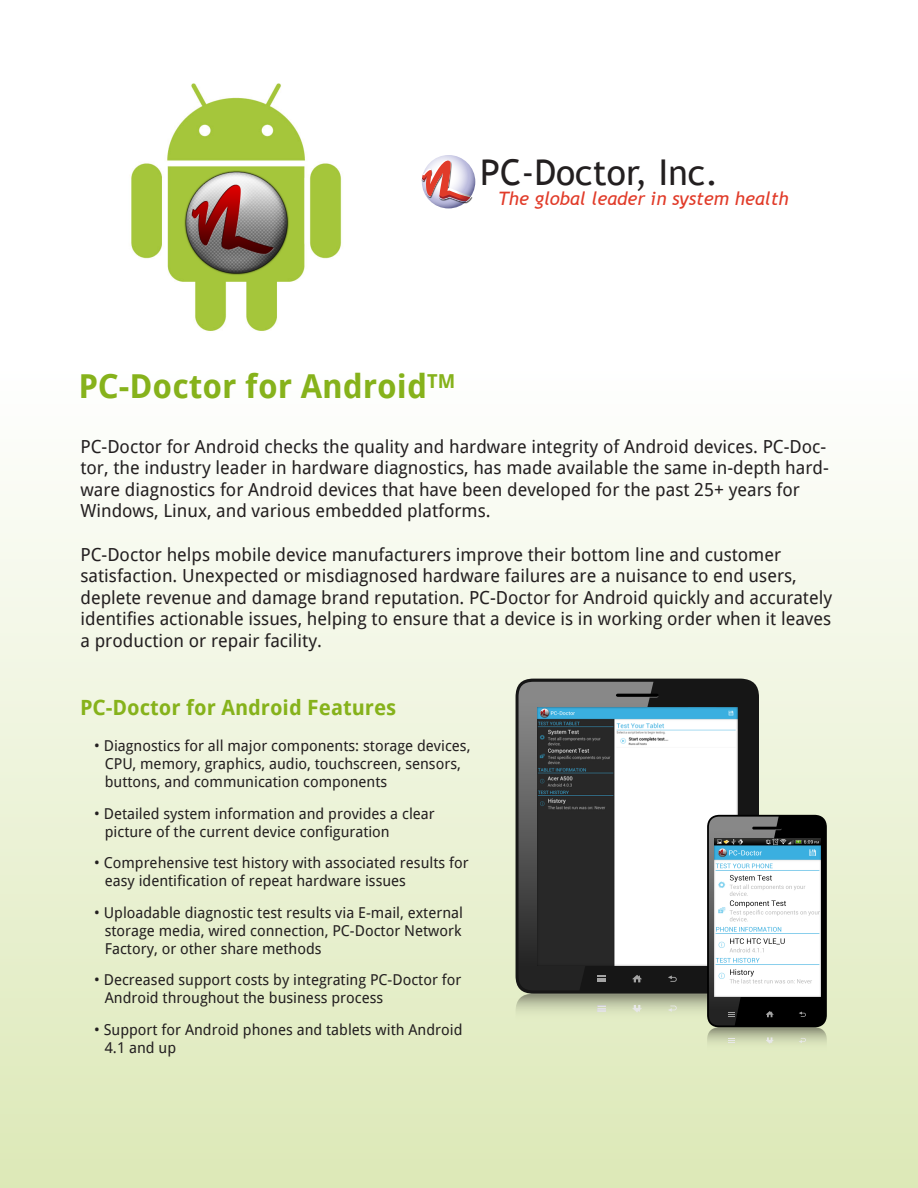
<style>
.page{position:relative;width:918px;height:1188px;background:#fff}
.page>*{position:absolute;margin:0;border:0;box-sizing:border-box;transform-origin:0 0}
.t1{font:35.55px "Trebuchet MS";color:#231f20}
.t2{font:700 33px "Droid Sans";color:#86b21b}
.t3{font:700 21px "Droid Sans";color:#86b21b}
.t4{font:italic 18.6px "Trebuchet MS";color:#e13b29}
.t5{font:18px/21.6px "Droid Sans";color:#231f20}
.t6{font:15px/18px "Droid Sans";color:#231f20}
</style>
<div class="page">
<div style="left:0;top:368px;width:918px;height:820px;background:linear-gradient(to bottom,#fefefe,#dce8b7)"></div>
<img style="left:131px;top:83px;width:211px;height:248px">
<svg style="left:422px;top:155px;width:53px;height:53px"></svg>
<img style="left:431px;top:167px;width:42px;height:36px">
<svg style="left:422px;top:160px;width:49px;height:42px"></svg>
<svg style="left:516px;top:682px;width:311px;height:372px"></svg>
<img style="left:714px;top:839px;width:106px;height:158px">
<h1 class="t1" style="left:480px;top:151px;width:240px">PC-Doctor, Inc.</h1>
<p class="t4" style="left:498px;top:187px;width:292px">The global leader in system health</p>
<h2 class="t2" style="left:79px;top:363px;width:378px">PC-Doctor for Android<sup>TM</sup></h2>
<p class="t5" style="left:80px;top:435px;width:750px">PC-Doctor for Android checks the quality and hardware integrity of Android devices. PC-Doc&shy;tor, the industry leader in hardware diagnostics, has made available the same in-depth hard&shy;ware diagnostics for Android devices that have been developed for the past 25+ years for Windows, Linux, and various embedded platforms.</p>
<p class="t5" style="left:80px;top:543px;width:753px">PC-Doctor helps mobile device manufacturers improve their bottom line and customer satisfaction. Unexpected or misdiagnosed hardware failures are a nuisance to end users, deplete revenue and damage brand reputation. PC-Doctor for Android quickly and accurately identifies actionable issues, helping to ensure that a device is in working order when it leaves a production or repair facility.</p>
<p class="t3" style="left:80px;top:692px;width:318px">PC-Doctor for Android Features</p>
<p class="t6" style="left:105px;top:736px;width:367px;text-indent:-10px">• Diagnostics for all major components: storage devices,<br>CPU, memory, graphics, audio, touchscreen, sensors, buttons, and communication components</p>
<p class="t6" style="left:105px;top:804px;width:332px;text-indent:-10px">• Detailed system information and provides a clear picture of the current device configuration</p>
<p class="t6" style="left:105px;top:853px;width:365px;text-indent:-10px">• Comprehensive test history with associated results for easy identification of repeat hardware issues</p>
<p class="t6" style="left:105px;top:903px;width:360px;text-align:justify;text-indent:-10px">• Uploadable diagnostic test results via E-mail, external storage media, wired connection, PC-Doctor Network Factory, or other share methods</p>
<p class="t6" style="left:105px;top:970px;width:358px;text-indent:-10px">• Decreased support costs by integrating PC-Doctor for<br>Android throughout the business process</p>
<p class="t6" style="left:105px;top:1020px;width:359px;text-indent:-10px">• Support for Android phones and tablets with Android<br>4.1 and up</p>
</div>
